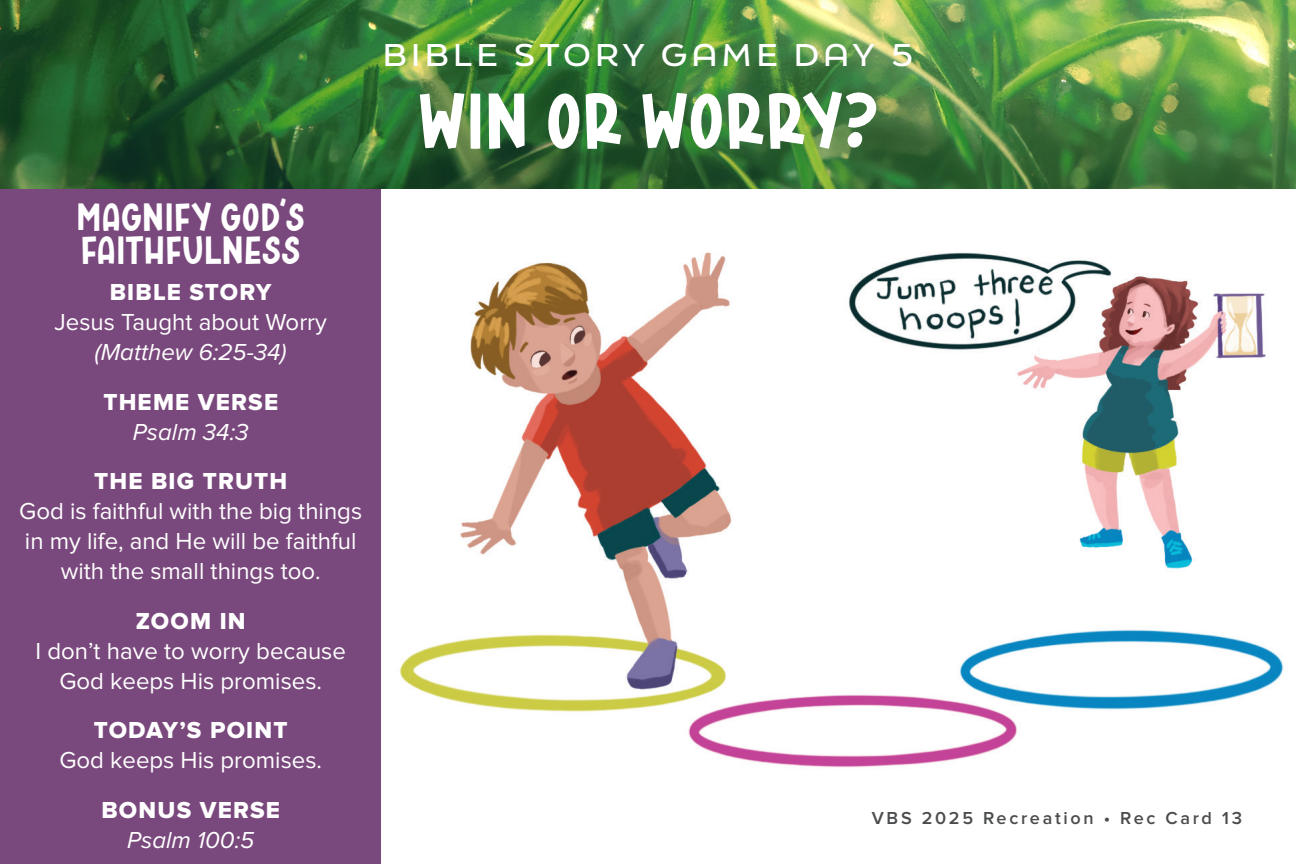
<style>
.page{position:relative;width:1296px;height:864px;background:#fff}
.page>*{position:absolute;margin:0;border:0;box-sizing:border-box;transform-origin:0 0}
.head_theme{font:78px "DTC Water Floatie";letter-spacing:.02em;color:#fff}
.head_sidebar{font:39px/33px "DTC Water Floatie";letter-spacing:.03em;color:#fff}
.day_number{font:500 29.7px "Final Six";letter-spacing:.13em;color:#fff;scale:1.11 1}
.body_sidebar{font:24px/30px "Proxima Nova";color:#fff;text-align:center}
.subhead_sidebar{font:24px "Proxima Nova Extrabld";letter-spacing:.05em;color:#fff}
.body_sidebar-2{font:italic 24px "Proxima Nova";color:#fff}
.t1{font:600 18px "Proxima Nova";letter-spacing:.15em;color:#4b4c4d}
.s1{font-style:italic}
</style>
<div class="page">
<div style="left:0;top:189px;width:380px;height:675px;background:#79487c"></div>
<img style="left:400px;top:252px;width:884px;height:516px">
<img style="left:0;top:0;width:1296px;height:189px">
<p class="head_sidebar" style="left:77px;top:198px;width:229px">MAGNIFY GOD’S<br>FAITHFULNESS</p>
<p class="subhead_sidebar" style="left:110px;top:278px;width:163px">BIBLE STORY</p>
<p class="body_sidebar" style="left:55px;top:308px;width:274px">Jesus Taught about Worry <span class="s1">(Matthew 6:25-34)</span></p>
<p class="subhead_sidebar" style="left:103px;top:388px;width:176px">THEME VERSE</p>
<p class="body_sidebar-2" style="left:133px;top:414px;width:117px">Psalm 34:3</p>
<p class="subhead_sidebar" style="left:94px;top:467px;width:195px">THE BIG TRUTH</p>
<p class="body_sidebar" style="left:19px;top:497px;width:344px">God is faithful with the big things in my life, and He will be faithful with the small things too.</p>
<p class="subhead_sidebar" style="left:136px;top:607px;width:111px">ZOOM IN</p>
<p class="body_sidebar" style="left:35px;top:636px;width:312px">I don’t have to worry because<br>God keeps His promises.</p>
<p class="subhead_sidebar" style="left:94px;top:716px;width:195px">TODAY’S POINT</p>
<p class="body_sidebar" style="left:59px;top:746px;width:264px">God keeps His promises.</p>
<p class="subhead_sidebar" style="left:101px;top:796px;width:180px">BONUS VERSE</p>
<p class="body_sidebar-2" style="left:127px;top:822px;width:129px">Psalm 100:5</p>
<p class="day_number" style="left:383px;top:34px;width:479px">BIBLE STORY GAME DAY 5</p>
<p class="head_theme" style="left:418px;top:67px;width:461px">WIN OR WORRY?</p>
<p class="t1" style="left:872px;top:808px;width:372px">VBS 2025 Recreation • Rec Card 13</p>
</div>
